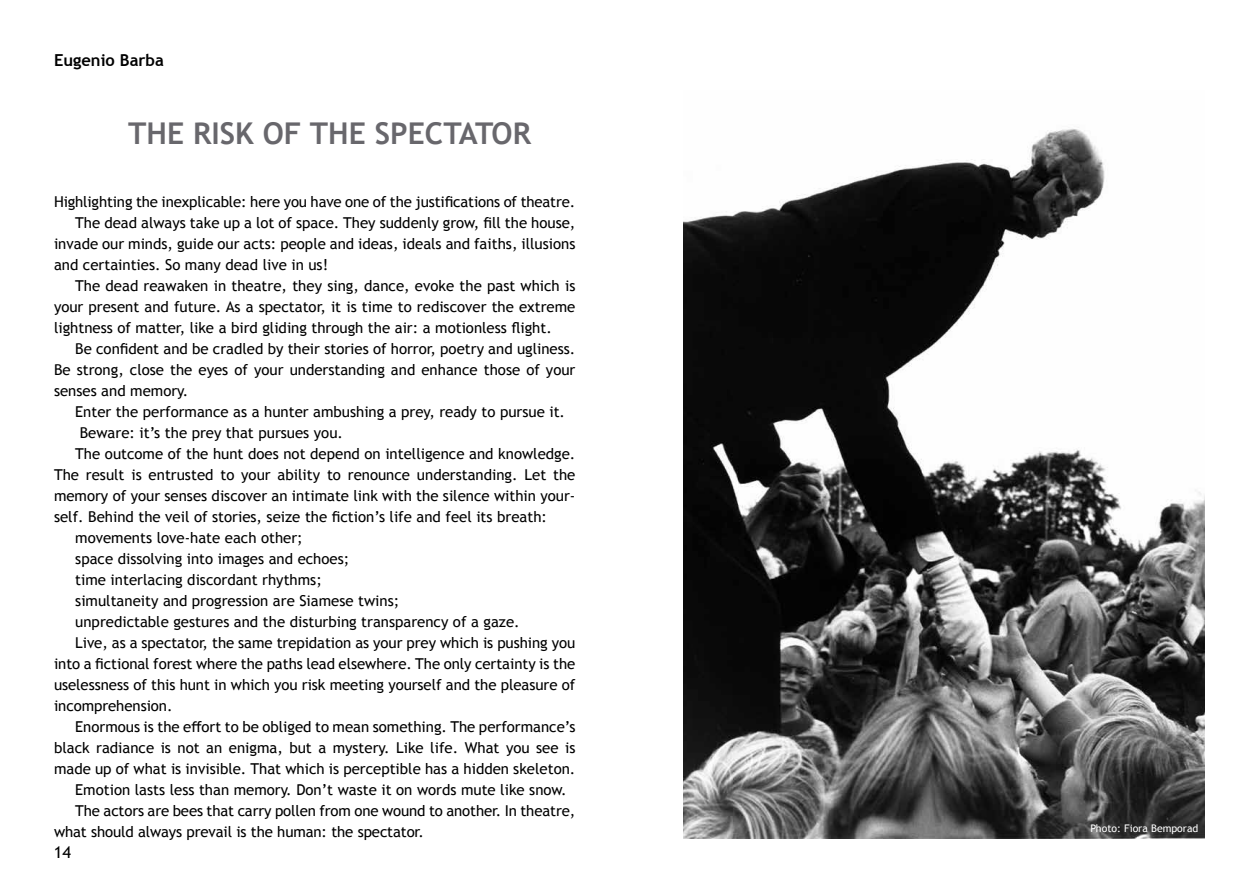
<style>
.page{position:relative;width:1259px;height:893px;background:#fff}
.page>*{position:absolute;margin:0;border:0;box-sizing:border-box;transform-origin:0 0}
.t1{font:700 30px "Trebuchet MS";color:#68676c}
.t2{font:700 16.5px "Trebuchet MS";color:#000}
.t3{font:16.5px "Trebuchet MS";color:#000}
.t4{font:15px "Trebuchet MS";color:#000}
.t5{font:10.5px "Trebuchet MS";color:#fff}
</style>
<div class="page">
<img style="left:683px;top:129px;width:522px;height:710px">
<p class="t2" style="left:54px;top:50px;width:111px">Eugenio Barba</p>
<h1 class="t1" style="left:128px;top:115px;width:404px">THE RISK OF THE SPECTATOR</h1>
<p class="t4" style="left:54px;top:192px;width:523px">Highlighting the inexplicable: here you have one of the justifications of theatre.</p>
<p class="t4" style="left:75px;top:213px;width:502px">The dead always take up a lot of space. They suddenly grow, fill the house,</p>
<p class="t4" style="left:54px;top:234px;width:523px">invade our minds, guide our acts: people and ideas, ideals and faiths, illusions</p>
<p class="t4" style="left:54px;top:255px;width:276px">and certainties. So many dead live in us!</p>
<p class="t4" style="left:75px;top:276px;width:502px">The dead reawaken in theatre, they sing, dance, evoke the past which is</p>
<p class="t4" style="left:54px;top:297px;width:523px">your present and future. As a spectator, it is time to rediscover the extreme</p>
<p class="t4" style="left:54px;top:318px;width:499px">lightness of matter, like a bird gliding through the air: a motionless flight.</p>
<p class="t4" style="left:75px;top:339px;width:502px">Be confident and be cradled by their stories of horror, poetry and ugliness.</p>
<p class="t4" style="left:54px;top:360px;width:523px">Be strong, close the eyes of your understanding and enhance those of your</p>
<p class="t4" style="left:54px;top:381px;width:136px">senses and memory.</p>
<p class="t4" style="left:75px;top:402px;width:491px">Enter the performance as a hunter ambushing a prey, ready to pursue it.</p>
<p class="t4" style="left:80px;top:423px;width:265px">Beware: it’s the prey that pursues you.</p>
<p class="t4" style="left:75px;top:444px;width:502px">The outcome of the hunt does not depend on intelligence and knowledge.</p>
<p class="t4" style="left:54px;top:465px;width:523px">The result is entrusted to your ability to renounce understanding. Let the</p>
<p class="t4" style="left:54px;top:486px;width:523px">memory of your senses discover an intimate link with the silence within your-</p>
<p class="t4" style="left:54px;top:507px;width:494px">self. Behind the veil of stories, seize the fiction’s life and feel its breath:</p>
<p class="t4" style="left:75px;top:528px;width:229px">movements love-hate each other;</p>
<p class="t4" style="left:75px;top:549px;width:275px">space dissolving into images and echoes;</p>
<p class="t4" style="left:75px;top:570px;width:248px">time interlacing discordant rhythms;</p>
<p class="t4" style="left:75px;top:591px;width:325px">simultaneity and progression are Siamese twins;</p>
<p class="t4" style="left:75px;top:612px;width:446px">unpredictable gestures and the disturbing transparency of a gaze.</p>
<p class="t4" style="left:75px;top:633px;width:501px">Live, as a spectator, the same trepidation as your prey which is pushing you</p>
<p class="t4" style="left:54px;top:654px;width:523px">into a fictional forest where the paths lead elsewhere. The only certainty is the</p>
<p class="t4" style="left:54px;top:675px;width:523px">uselessness of this hunt in which you risk meeting yourself and the pleasure of</p>
<p class="t4" style="left:54px;top:696px;width:120px">incomprehension.</p>
<p class="t4" style="left:75px;top:717px;width:502px">Enormous is the effort to be obliged to mean something. The performance’s</p>
<p class="t4" style="left:54px;top:738px;width:523px">black radiance is not an enigma, but a mystery. Like life. What you see is</p>
<p class="t4" style="left:54px;top:759px;width:523px">made up of what is invisible. That which is perceptible has a hidden skeleton.</p>
<p class="t4" style="left:75px;top:780px;width:493px">Emotion lasts less than memory. Don’t waste it on words mute like snow.</p>
<p class="t4" style="left:75px;top:801px;width:501px">The actors are bees that carry pollen from one wound to another. In theatre,</p>
<p class="t4" style="left:54px;top:822px;width:371px">what should always prevail is the human: the spectator.</p>
<p class="t5" style="left:1090px;top:822px;width:109px">Photo: Fiora Bemporad</p>
<p class="t3" style="left:54px;top:842px;width:19px">14</p>
</div>
